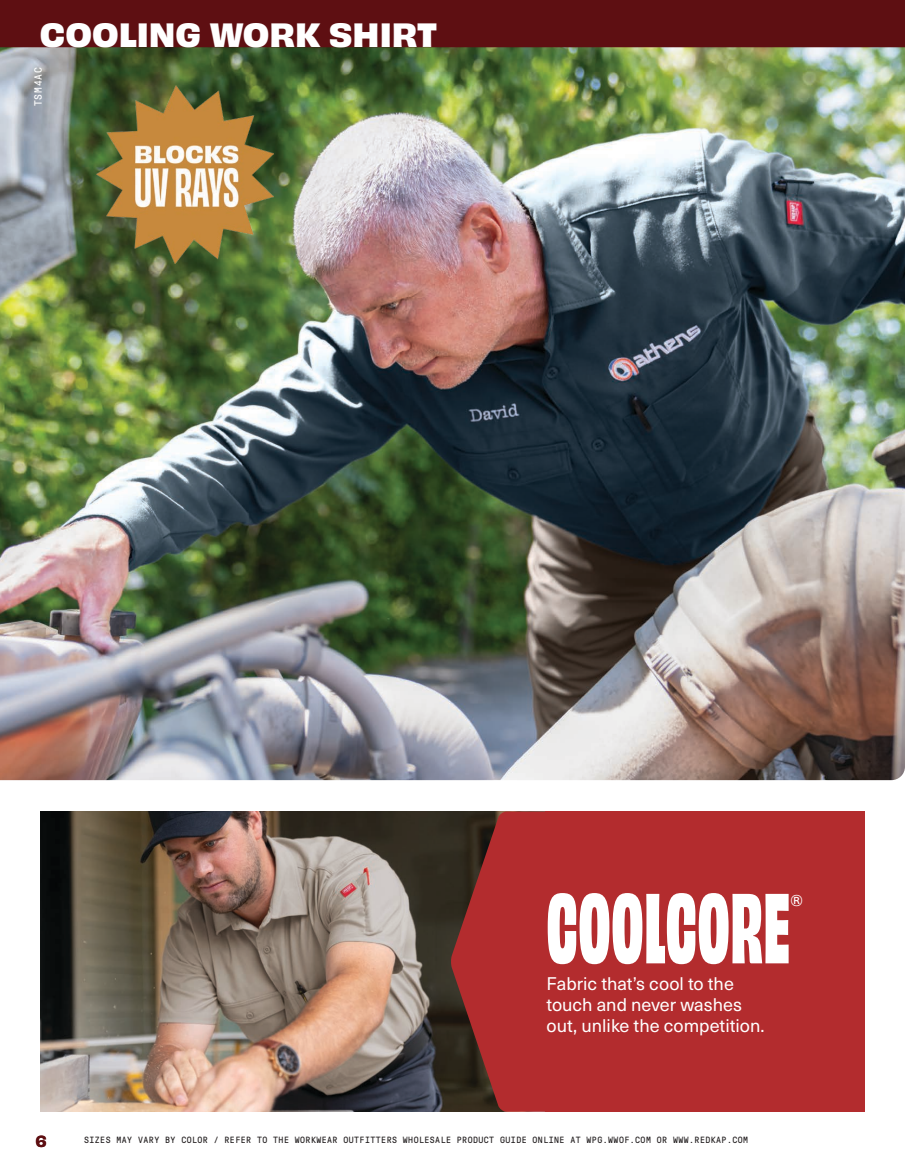
<style>
.page{position:relative;width:905px;height:1175px;background:#fff}
.page>*{position:absolute;margin:0;border:0;box-sizing:border-box;transform-origin:0 0}
.t1{font:92.55px "Obviously Cond Blck";letter-spacing:.01em;color:#fff}
.t2{font:700 31.5px "Obviously";color:#fff}
.t3{font:22.2px "Neue Haas Unica W1 G";color:#fff}
.t4{font:18px/21px "Neue Haas Unica W1 G";color:#fff}
.t5{font:15px "Obviously Semi";color:#5e0f12}
.t6{font:10.5px "GT Pressura Mono";letter-spacing:.075em;color:#fff}
.t7{font:9px "GT Pressura Mono";letter-spacing:.05em;color:#231f20}
</style>
<div class="page">
<div style="left:0;top:0;width:904px;height:47px;background:#5e0f12"></div>
<img style="left:40px;top:811px;width:411px;height:300px">
<img style="left:0;top:47px;width:904px;height:733px">
<div style="left:545px;top:811px;width:319px;height:300px;background:#b32c2e"></div>
<svg style="left:451px;top:811px;width:94px;height:300px;background:#902b29"></svg>
<img style="left:97px;top:86px;width:176px;height:178px">
<h2 class="t2" style="left:40px;top:10px;width:398px">COOLING WORK SHIRT</h2>
<p class="t6" style="left:33px;top:106px;width:40px;rotate:-90deg">TSM4AC</p>
<h1 class="t1" style="left:546px;top:861px;width:245px">COOLCORE</h1>
<h3 class="t3" style="left:790px;top:886px;width:15px">®</h3>
<h3 class="t4" style="left:546px;top:972px;width:219px">Fabric that’s cool to the touch and never washes out, unlike the competition.</h3>
<h3 class="t5" style="left:35px;top:1128px;width:13px">6</h3>
<p class="t7" style="left:84px;top:1135px;width:665px">SIZES MAY VARY BY COLOR / REFER TO THE WORKWEAR OUTFITTERS WHOLESALE PRODUCT GUIDE ONLINE AT WPG.WWOF.COM OR WWW.REDKAP.COM</p>
</div>
